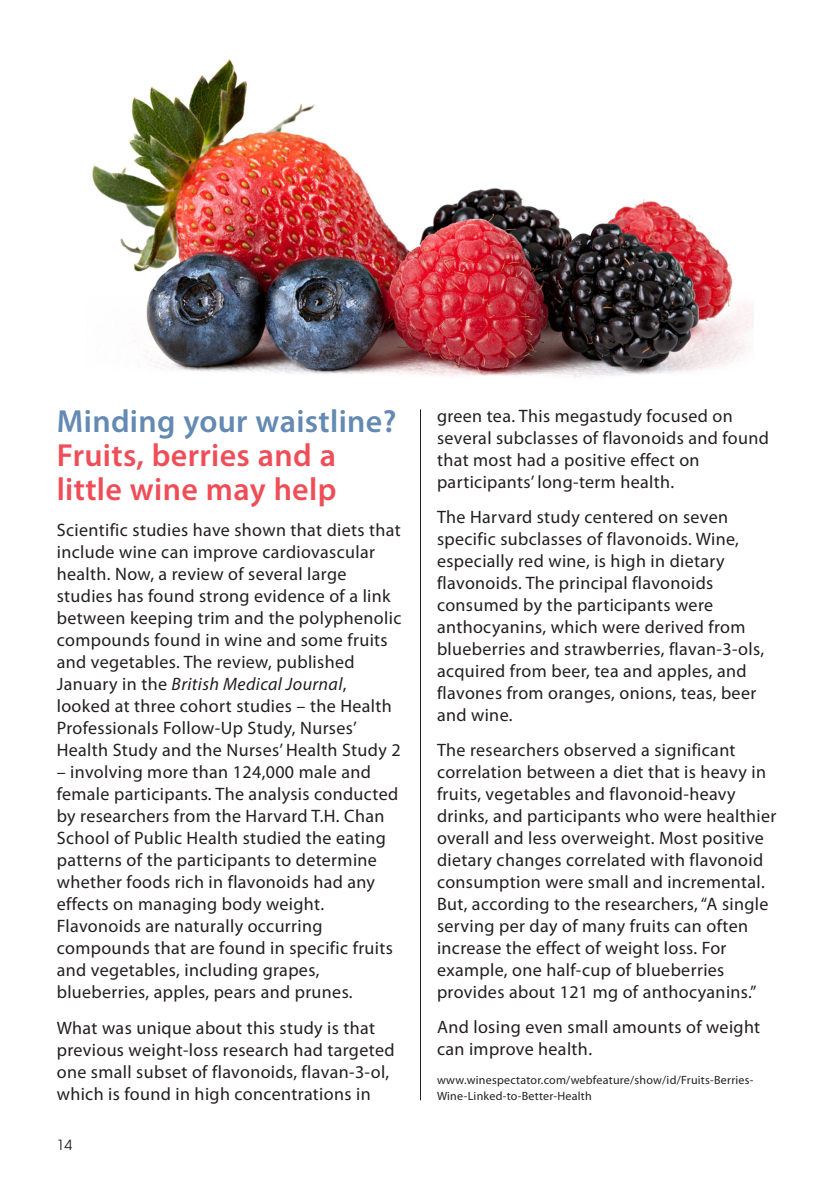
<style>
.page{position:relative;width:840px;height:1191px;background:#fff}
.page>*{position:absolute;margin:0;border:0;box-sizing:border-box;transform-origin:0 0}
.t1{font:600 32px/34px "Myriad Pro";letter-spacing:.01em;color:#ef4e58}
.t2{font:600 32px "Myriad Pro";letter-spacing:.01em;color:#648ab3}
.t3{font:18px/22px "Myriad Pro";letter-spacing:.02em;color:#231f20}
.t4{font:14px "Avant Garde";color:#231f20}
.t5{font:12px/16px "Myriad Pro";letter-spacing:.02em;color:#231f20}
.s1{font-style:italic}
</style>
<div class="page">
<img style="left:92px;top:59px;width:660px;height:319px">
<hr style="left:420px;top:409px;width:1px;height:691px;background:#231f20">
<h1 class="t2" style="left:57px;top:401px;width:341px">Minding your waistline?</h1>
<h1 class="t1" style="left:57px;top:438px;width:281px">Fruits, berries and a little wine may help</h1>
<p class="t3" style="left:57px;top:519px;width:346px">Scientific studies have shown that diets that include wine can improve cardiovascular health. Now, a review of several large studies has found strong evidence of a link between keeping trim and the polyphenolic compounds found in wine and some fruits and vegetables. The review, published January in the <span class="s1">British Medical Journal</span>, looked at three cohort studies – the Health Professionals Follow-Up Study, Nurses’ Health Study and the Nurses’ Health Study 2</p>
<p class="t3" style="left:57px;top:761px;width:343px">– involving more than 124,000 male and female participants. The analysis conducted by researchers from the Harvard T.H. Chan School of Public Health studied the eating patterns of the participants to determine whether foods rich in flavonoids had any effects on managing body weight.<br>Flavonoids are naturally occurring compounds that are found in specific fruits and vegetables, including grapes, blueberries, apples, pears and prunes.</p>
<p class="t3" style="left:57px;top:1016px;width:339px">What was unique about this study is that previous weight-loss research had targeted one small subset of flavonoids, flavan-3-ol, which is found in high concentrations in</p>
<p class="t4" style="left:57px;top:1137px;width:17px">14</p>
<p class="t3" style="left:437px;top:404px;width:333px">green tea. This megastudy focused on several subclasses of flavonoids and found that most had a positive effect on participants’ long-term health.</p>
<p class="t3" style="left:437px;top:505px;width:328px">The Harvard study centered on seven specific subclasses of flavonoids. Wine, especially red wine, is high in dietary flavonoids. The principal flavonoids consumed by the participants were anthocyanins, which were derived from blueberries and strawberries, flavan-3-ols, acquired from beer, tea and apples, and flavones from oranges, onions, teas, beer and wine.</p>
<p class="t3" style="left:437px;top:738px;width:340px">The researchers observed a significant correlation between a diet that is heavy in fruits, vegetables and flavonoid-heavy drinks, and participants who were healthier overall and less overweight. Most positive dietary changes correlated with flavonoid consumption were small and incremental.<br>But, according to the researchers, “A single serving per day of many fruits can often increase the effect of weight loss. For example, one half-cup of blueberries provides about 121 mg of anthocyanins.”</p>
<p class="t3" style="left:437px;top:1015px;width:324px">And losing even small amounts of weight can improve health.</p>
<p class="t5" style="left:437px;top:1072px;width:318px">www.winespectator.com/webfeature/show/id/Fruits-Berries-<br>Wine-Linked-to-Better-Health</p>
</div>
